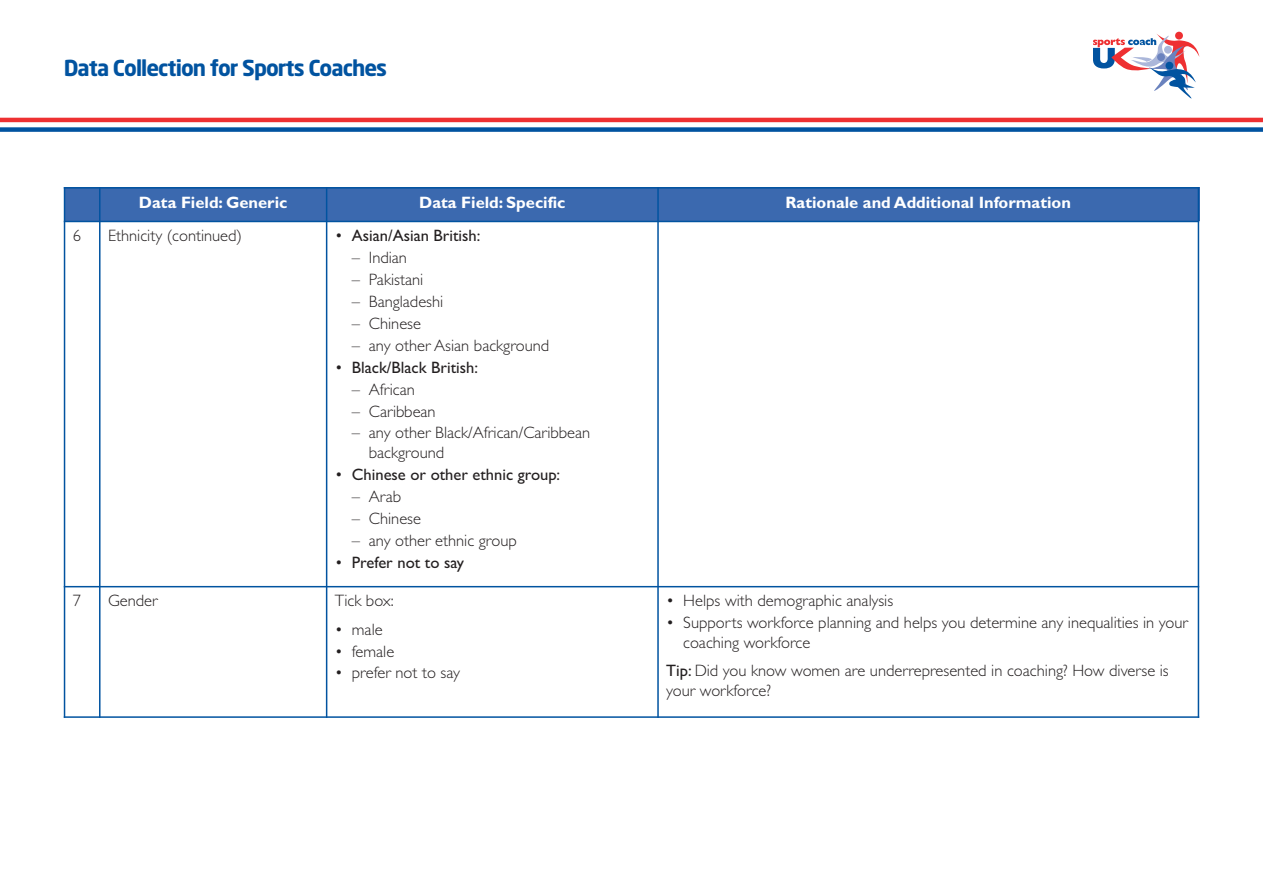
<style>
.page{position:relative;width:1263px;height:893px;background:#fff}
.page>*{position:absolute;margin:0;border:0;box-sizing:border-box;transform-origin:0 0}
.t1{font:700 21.75px "Neo Sans";letter-spacing:-.045em;color:#0153a0}
.t2{font:300 16.5px/19.8px "Gill Sans";color:#231f20}
.t3{font:16.5px "Gill Sans";color:#231f20}
.t4{font:700 16.5px "Gill Sans";color:#fff}
.s1{font-weight:300}
.s2{font-weight:400}
</style>
<div class="page">
<hr style="left:0;top:118px;width:1263px;height:4px;background:#ee3032">
<div style="left:0;top:127px;width:1263px;height:5px;background:#0153a0"></div>
<div style="left:1175px;top:32px;width:8px;height:8px;background:#ee3032;border-radius:50%"></div>
<svg style="left:1093px;top:34px;width:106px;height:65px"></svg>
<div style="left:64px;top:187px;width:36px;height:34px;background:#3b69af"></div>
<div style="left:100px;top:187px;width:227px;height:34px;background:#3b69af"></div>
<div style="left:327px;top:187px;width:331px;height:34px;background:#3b69af"></div>
<div style="left:658px;top:187px;width:541px;height:34px;background:#3b69af"></div>
<hr style="left:64px;top:187px;width:1px;height:531px;background:#0153a0">
<hr style="left:99px;top:187px;width:2px;height:531px;background:#0153a0">
<hr style="left:326px;top:187px;width:1px;height:531px;background:#0153a0">
<hr style="left:657px;top:187px;width:2px;height:531px;background:#0153a0">
<hr style="left:1198px;top:187px;width:1px;height:531px;background:#0153a0">
<hr style="left:64px;top:187px;width:1135px;height:2px;background:#0153a0">
<hr style="left:64px;top:221px;width:1135px;height:1px;background:#0153a0">
<hr style="left:64px;top:586px;width:1135px;height:1px;background:#0153a0">
<hr style="left:64px;top:716px;width:1135px;height:2px;background:#0153a0">
<h1 class="t1" style="left:64px;top:54px;width:325px">Data Collection for Sports Coaches</h1>
<p class="t4" style="left:139px;top:192px;width:150px">Data Field: Generic</p>
<p class="t4" style="left:419px;top:192px;width:148px">Data Field: Specific</p>
<p class="t4" style="left:785px;top:192px;width:287px">Rationale and Additional Information</p>
<p class="t2" style="left:73px;top:226px;width:10px">6</p>
<p class="t2" style="left:108px;top:226px;width:136px">Ethnicity (continued)</p>
<p class="t3" style="left:335px;top:226px;width:147px"><span class="s1">•</span> Asian/Asian British:</p>
<p class="t2" style="left:352px;top:247px;width:57px">– Indian</p>
<p class="t2" style="left:352px;top:269px;width:73px">– Pakistani</p>
<p class="t2" style="left:352px;top:291px;width:93px">– Bangladeshi</p>
<p class="t2" style="left:352px;top:313px;width:71px">– Chinese</p>
<p class="t2" style="left:352px;top:335px;width:199px">– any other Asian background</p>
<p class="t3" style="left:335px;top:357px;width:145px"><span class="s1">•</span> Black/Black British:</p>
<p class="t2" style="left:352px;top:379px;width:64px">– African</p>
<p class="t2" style="left:352px;top:401px;width:85px">– Caribbean</p>
<p class="t2" style="left:369px;top:423px;width:223px;text-indent:-17px">– any other Black/African/Caribbean background</p>
<p class="t3" style="left:335px;top:465px;width:227px"><span class="s1">•</span> Chinese or other ethnic group:</p>
<p class="t2" style="left:352px;top:487px;width:51px">– Arab</p>
<p class="t2" style="left:352px;top:508px;width:71px">– Chinese</p>
<p class="t2" style="left:352px;top:530px;width:166px">– any other ethnic group</p>
<p class="t3" style="left:335px;top:553px;width:131px"><span class="s1">•</span> Prefer not to say</p>
<p class="t2" style="left:73px;top:591px;width:10px">7</p>
<p class="t2" style="left:108px;top:591px;width:51px">Gender</p>
<p class="t2" style="left:335px;top:591px;width:60px">Tick box:</p>
<p class="t2" style="left:335px;top:619px;width:49px">• male</p>
<p class="t2" style="left:335px;top:641px;width:61px">• female</p>
<p class="t2" style="left:335px;top:663px;width:127px">• prefer not to say</p>
<p class="t2" style="left:666px;top:591px;width:228px">• Helps with demographic analysis</p>
<p class="t2" style="left:683px;top:613px;width:506px;text-indent:-17px">• Supports workforce planning and helps you determine any inequalities in your coaching workforce</p>
<p class="t2" style="left:666px;top:661px;width:504px"><span class="s2">Tip:</span> Did you know women are underrepresented in coaching? How diverse is your workforce?</p>
</div>
